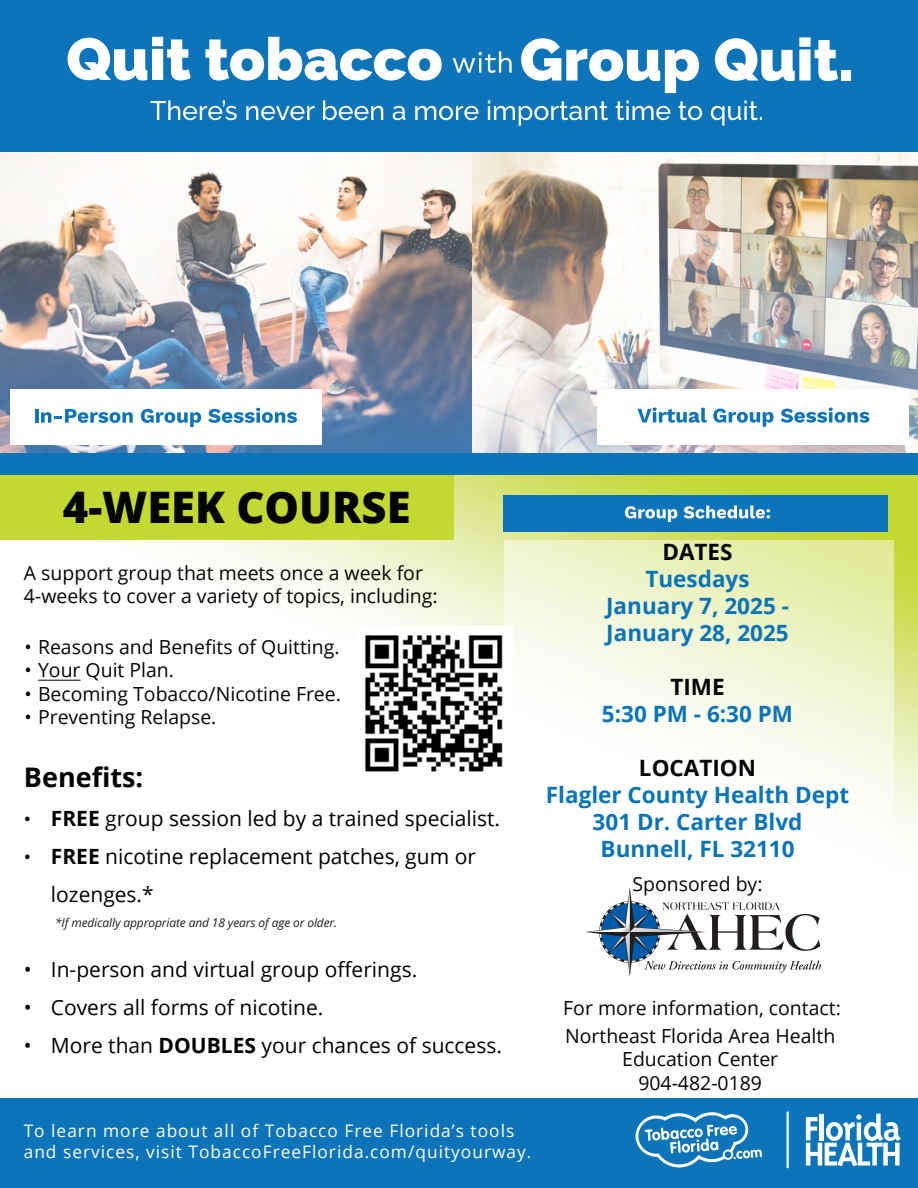
<style>
.page{position:relative;width:918px;height:1188px;background:#fff}
.page>*{position:absolute;margin:0;border:0;box-sizing:border-box;transform-origin:0 0}
.t1{font:800 43.5px "Open Sans";color:#040503}
.t2{font:700 27px "Open Sans";color:#000}
.t3{font:700 22.5px/27px "Open Sans";color:#0a74b8;text-align:center}
.t4{font:700 22.5px "Open Sans";color:#030404}
.t5{font:21px/37.8px "Open Sans";color:#000}
.t6{font:19.5px/23.4px "Open Sans";color:#050504}
.t7{font:19.5px/23.4px "Open Sans";color:#030404;text-align:center}
.t8{font:17.25px/20.7px "Open Sans";letter-spacing:.06em;color:#fff}
.t9{font:italic 12px "Open Sans";letter-spacing:-.01em;color:#211e1e}
.s1{font-size:19.5px;color:#050504}
.s2{font-weight:700}
</style>
<div class="page">
<svg style="left:38px;top:475px;width:880px;height:367px"></svg>
<img style="left:0;top:152px;width:918px;height:301px">
<div style="left:597px;top:390px;width:311px;height:55px;background:#fff"></div>
<div style="left:0;top:470px;width:453px;height:70px;background:#c4d832"></div>
<div style="left:503px;top:495px;width:384px;height:36px;background:#0d74b9"></div>
<svg style="left:625px;top:506px;width:52px;height:16px"></svg>
<svg style="left:684px;top:506px;width:86px;height:12px"></svg>
<svg style="left:505px;top:540px;width:389px;height:428px"></svg>
<div style="left:0;top:0;width:918px;height:152px;background:#0d74b9"></div>
<svg style="left:68px;top:37px;width:123px;height:44px"></svg>
<svg style="left:205px;top:37px;width:237px;height:44px"></svg>
<svg style="left:521px;top:38px;width:178px;height:55px"></svg>
<svg style="left:715px;top:37px;width:123px;height:44px"></svg>
<div style="left:841px;top:70px;width:9px;height:11px;background:#fff"></div>
<svg style="left:453px;top:51px;width:59px;height:22px"></svg>
<svg style="left:150px;top:100px;width:87px;height:20px"></svg>
<svg style="left:246px;top:106px;width:69px;height:14px"></svg>
<svg style="left:323px;top:100px;width:60px;height:20px"></svg>
<svg style="left:393px;top:106px;width:12px;height:14px"></svg>
<svg style="left:415px;top:106px;width:63px;height:14px"></svg>
<svg style="left:488px;top:100px;width:120px;height:26px"></svg>
<svg style="left:616px;top:100px;width:54px;height:20px"></svg>
<svg style="left:678px;top:101px;width:24px;height:19px"></svg>
<svg style="left:711px;top:100px;width:51px;height:26px"></svg>
<div style="left:0;top:453px;width:918px;height:22px;background:#0d74b9"></div>
<div style="left:0;top:1098px;width:918px;height:90px;background:#0d74b9"></div>
<div style="left:10px;top:390px;width:312px;height:55px;background:#fff"></div>
<hr style="left:35px;top:409px;width:3px;height:14px;background:#0d74b9">
<svg style="left:41px;top:409px;width:92px;height:14px"></svg>
<svg style="left:141px;top:409px;width:60px;height:18px"></svg>
<svg style="left:208px;top:408px;width:89px;height:15px"></svg>
<svg style="left:806px;top:1114px;width:95px;height:52px"></svg>
<svg style="left:635px;top:1112px;width:127px;height:56px"></svg>
<hr style="left:787px;top:1111px;width:2px;height:57px;background:#fff">
<svg style="left:638px;top:408px;width:69px;height:15px"></svg>
<svg style="left:713px;top:409px;width:61px;height:18px"></svg>
<svg style="left:781px;top:408px;width:88px;height:15px"></svg>
<hr style="left:38px;top:680px;width:43px;height:1px;background:#050504">
<img style="left:585px;top:887px;width:235px;height:90px">
<img style="left:357px;top:626px;width:155px;height:149px">
<h1 class="t1" style="left:63px;top:474px;width:349px">4-WEEK COURSE</h1>
<p class="t6" style="left:24px;top:560px;width:415px">A support group that meets once a week for<br>4-weeks to cover a variety of topics, including:</p>
<p class="t6" style="left:25px;top:635px;width:317px">• Reasons and Benefits of Quitting.</p>
<p class="t6" style="left:25px;top:658px;width:151px">• Your Quit Plan.</p>
<p class="t6" style="left:25px;top:681px;width:318px">• Becoming Tobacco/Nicotine Free.</p>
<p class="t6" style="left:25px;top:705px;width:193px">• Preventing Relapse.</p>
<h2 class="t2" style="left:24px;top:758px;width:121px">Benefits:</h2>
<p class="t5" style="left:-3px;top:799px;width:505px"><span class="s1">• •</span> <span class="s2">FREE</span> group session led by a trained specialist.</p>
<p class="t5" style="left:51px;top:837px;width:427px;text-indent:-54px"><span class="s1">• •</span> <span class="s2">FREE</span> nicotine replacement patches, gum or lozenges.*</p>
<p class="t9" style="left:55px;top:914px;width:284px">*If medically appropriate and 18 years of age or older.</p>
<p class="t5" style="left:24px;top:950px;width:395px">• In-person and virtual group offerings.</p>
<p class="t5" style="left:24px;top:988px;width:301px">• Covers all forms of nicotine.</p>
<p class="t5" style="left:24px;top:1026px;width:480px">• More than <span class="s2">DOUBLES</span> your chances of success.</p>
<p class="t8" style="left:24px;top:1120px;width:509px">To learn more about all of Tobacco Free Florida’s tools and services, visit TobaccoFreeFlorida.com/quityourway.</p>
<p class="t4" style="left:662px;top:536px;width:72px">DATES</p>
<p class="t3" style="left:606px;top:565px;width:184px">Tuesdays<br>January 7, 2025 -<br>January 28, 2025</p>
<p class="t4" style="left:670px;top:671px;width:56px">TIME</p>
<p class="t3" style="left:602px;top:700px;width:193px">5:30 PM - 6:30 PM</p>
<p class="t4" style="left:639px;top:752px;width:119px">LOCATION</p>
<p class="t3" style="left:546px;top:781px;width:305px">Flagler County Health Dept<br>301 Dr. Carter Blvd<br>Bunnell, FL 32110</p>
<p class="t6" style="left:633px;top:871px;width:131px">Sponsored by:</p>
<p class="t6" style="left:563px;top:995px;width:279px">For more information, contact:</p>
<p class="t7" style="left:565px;top:1024px;width:272px">Northeast Florida Area Health<br>Education Center<br>904-482-0189</p>
</div>
